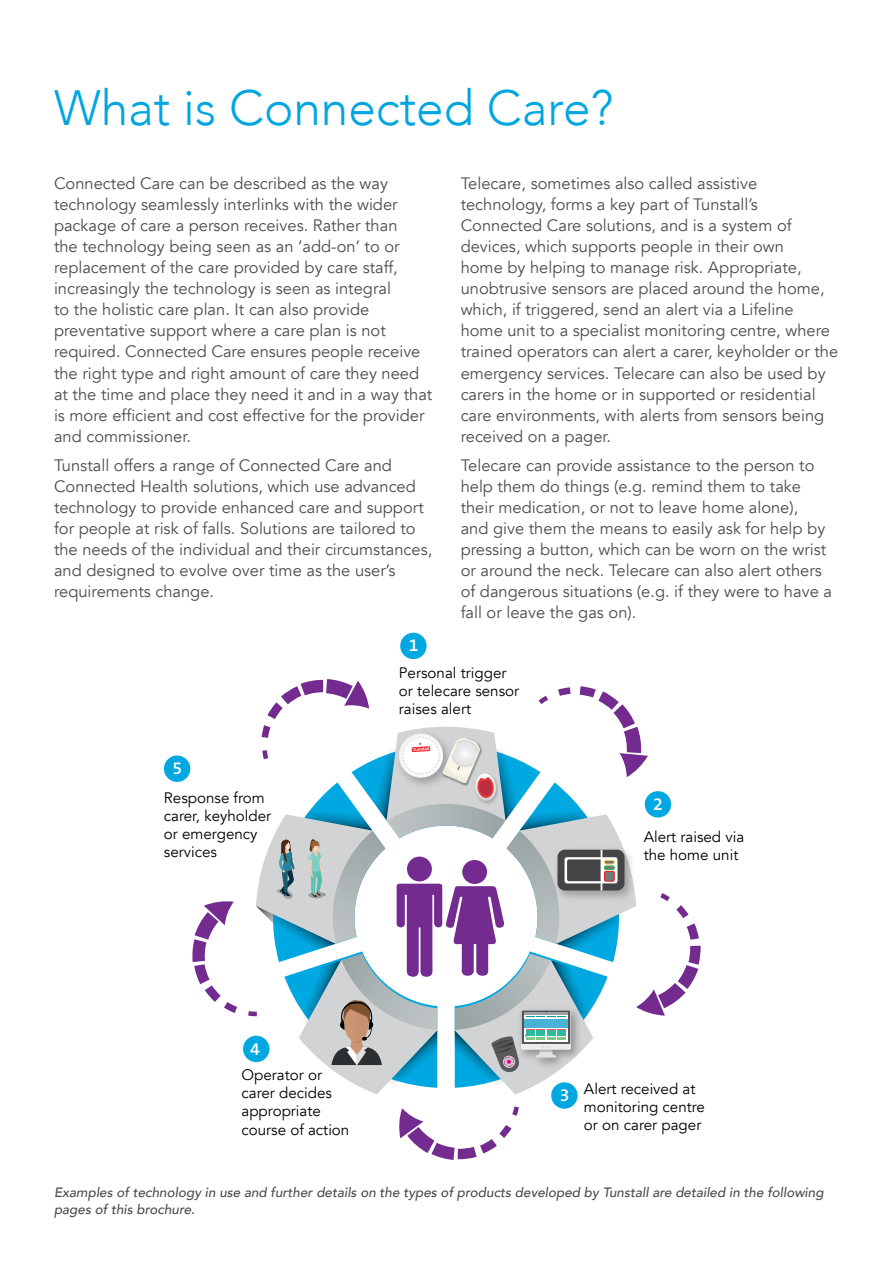
<style>
.page{position:relative;width:893px;height:1263px;background:#fff}
.page>*{position:absolute;margin:0;border:0;box-sizing:border-box;transform-origin:0 0}
.t1{font:300 49.5px "Avenir";color:#00a6e0}
.t2{font:600 17.7px "The Sans B W6";color:#fff}
.t3{font:16.5px/21px "Avenir";color:#4d4d4f}
.t4{font:15.15px/18.1px "Avenir";color:#000}
.t5{font:italic 500 13.5px/16.5px "Avenir";color:#4d4d4f}
</style>
<div class="page">
<svg style="left:399px;top:1106px;width:120px;height:54px"></svg>
<svg style="left:192px;top:901px;width:45px;height:112px"></svg>
<div style="left:400px;top:633px;width:27px;height:26px;background:#00a8e1;border-radius:50%"></div>
<div style="left:551px;top:1082px;width:27px;height:27px;background:#00a8e1;border-radius:50%"></div>
<div style="left:243px;top:1036px;width:26px;height:26px;background:#00a8e1;border-radius:50%"></div>
<div style="left:164px;top:755px;width:26px;height:27px;background:#00a8e1;border-radius:50%"></div>
<svg style="left:248px;top:679px;width:453px;height:415px"></svg>
<h1 class="t1" style="left:54px;top:78px;width:561px">What is Connected Care?</h1>
<p class="t3" style="left:54px;top:174px;width:380px">Connected Care can be described as the way technology seamlessly interlinks with the wider package of care a person receives. Rather than<br>the technology being seen as an ‘add-on’ to or replacement of the care provided by care staff, increasingly the technology is seen as integral<br>to the holistic care plan. It can also provide preventative support where a care plan is not required. Connected Care ensures people receive the right type and right amount of care they need at the time and place they need it and in a way that is more efficient and cost effective for the provider and commissioner.</p>
<p class="t3" style="left:54px;top:455px;width:380px">Tunstall offers a range of Connected Care and Connected Health solutions, which use advanced technology to provide enhanced care and support for people at risk of falls. Solutions are tailored to the needs of the individual and their circumstances, and designed to evolve over time as the user’s requirements change.</p>
<p class="t2" style="left:409px;top:634px;width:11px">1</p>
<p class="t3" style="left:461px;top:174px;width:379px">Telecare, sometimes also called assistive technology, forms a key part of Tunstall’s Connected Care solutions, and is a system of devices, which supports people in their own<br>home by helping to manage risk. Appropriate, unobtrusive sensors are placed around the home, which, if triggered, send an alert via a Lifeline home unit to a specialist monitoring centre, where trained operators can alert a carer, keyholder or the emergency services. Telecare can also be used by carers in the home or in supported or residential care environments, with alerts from sensors being received on a pager.</p>
<p class="t3" style="left:461px;top:455px;width:373px">Telecare can provide assistance to the person to help them do things (e.g. remind them to take their medication, or not to leave home alone),<br>and give them the means to easily ask for help by pressing a button, which can be worn on the wrist or around the neck. Telecare can also alert others of dangerous situations (e.g. if they were to have a fall or leave the gas on).</p>
<p class="t2" style="left:172px;top:757px;width:11px">5</p>
<p class="t4" style="left:164px;top:788px;width:109px">Response from carer, keyholder or emergency services</p>
<p class="t4" style="left:399px;top:664px;width:122px">Personal trigger or telecare sensor raises alert</p>
<p class="t2" style="left:653px;top:792px;width:11px">2</p>
<p class="t4" style="left:644px;top:828px;width:102px">Alert raised via the home unit</p>
<p class="t2" style="left:250px;top:1037px;width:11px">4</p>
<p class="t4" style="left:241px;top:1066px;width:109px">Operator or carer decides appropriate course of action</p>
<p class="t2" style="left:560px;top:1084px;width:11px">3</p>
<p class="t4" style="left:584px;top:1080px;width:123px">Alert received at monitoring centre or on carer pager</p>
<p class="t5" style="left:54px;top:1184px;width:771px">Examples of technology in use and further details on the types of products developed by Tunstall are detailed in the following pages of this brochure.</p>
</div>
